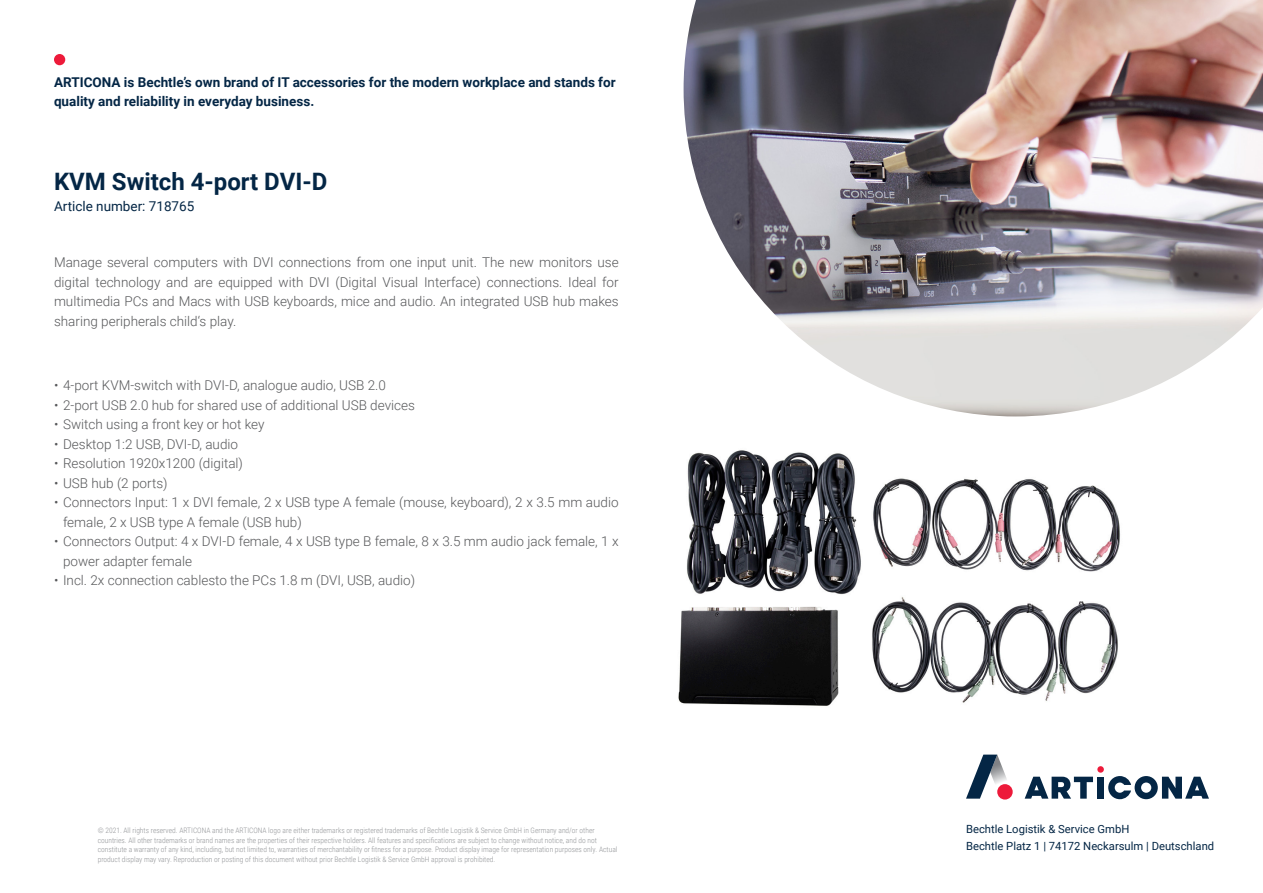
<style>
.page{position:relative;width:1263px;height:893px;background:#fff}
.page>*{position:absolute;margin:0;border:0;box-sizing:border-box;transform-origin:0 0}
.t1{font:700 24px "Roboto";color:#042645}
.t2{font:300 13.5px/19.5px "Roboto";color:#57585a}
.t3{font:700 13.5px/19.5px "Roboto";color:#042645}
.t4{font:13.5px "Roboto";color:#042645}
.t5{font:11.25px/16.5px "Roboto";color:#042645}
.t6{font:300 7.5px/9.8px "Roboto Condensed";color:#939598}
</style>
<div class="page">
<img style="left:678px;top:450px;width:442px;height:256px">
<div style="left:54px;top:54px;width:11px;height:11px;background:#ed1a3a;border-radius:50%"></div>
<div style="left:1097px;top:766px;width:7px;height:7px;background:#ed1a3a;border-radius:50%"></div>
<svg style="left:1025px;top:777px;width:68px;height:22px"></svg>
<div style="left:1097px;top:777px;width:7px;height:22px;background:#042645"></div>
<svg style="left:1108px;top:776px;width:101px;height:23px"></svg>
<svg style="left:966px;top:755px;width:47px;height:44px"></svg>
<div style="left:997px;top:784px;width:16px;height:15px;background:#ed1a3a;border-radius:50%"></div>
<img style="left:684px;top:0;width:579px;height:416px">
<p class="t3" style="left:54px;top:72px;width:563px">ARTICONA is Bechtle’s own brand of IT accessories for the modern workplace and stands for quality and reliability in everyday business.</p>
<h1 class="t1" style="left:54px;top:165px;width:275px">KVM Switch 4-port DVI-D</h1>
<p class="t4" style="left:54px;top:197px;width:142px">Article number: 718765</p>
<p class="t2" style="left:54px;top:252px;width:566px;text-align:justify">Manage several computers with DVI connections from one input unit. The new monitors use digital technology and are equipped with DVI (Digital Visual Interface) connections. Ideal for multimedia PCs and Macs with USB keyboards, mice and audio. An integrated USB hub makes sharing peripherals child‘s play.</p>
<p class="t2" style="left:54px;top:375px;width:333px">• 4-port KVM-switch with DVI-D, analogue audio, USB 2.0</p>
<p class="t2" style="left:54px;top:395px;width:362px">• 2-port USB 2.0 hub for shared use of additional USB devices</p>
<p class="t2" style="left:54px;top:414px;width:212px">• Switch using a front key or hot key</p>
<p class="t2" style="left:54px;top:434px;width:186px">• Desktop 1:2 USB, DVI-D, audio</p>
<p class="t2" style="left:54px;top:453px;width:191px">• Resolution 1920x1200 (digital)</p>
<p class="t2" style="left:54px;top:473px;width:115px">• USB hub (2 ports)</p>
<p class="t2" style="left:63px;top:492px;width:557px;text-indent:-9px">• Connectors Input: 1 x DVI female, 2 x USB type A female (mouse, keyboard), 2 x 3.5 mm audio female, 2 x USB type A female (USB hub)</p>
<p class="t2" style="left:63px;top:531px;width:557px;text-indent:-9px">• Connectors Output: 4 x DVI-D female, 4 x USB type B female, 8 x 3.5 mm audio jack female, 1 x power adapter female</p>
<p class="t2" style="left:54px;top:570px;width:363px">• Incl. 2x connection cablesto the PCs 1.8 m (DVI, USB, audio)</p>
<p class="t6" style="left:98px;top:825px;width:521px">© 2021. All rights reserved. ARTICONA and the ARTICONA logo are either trademarks or registered trademarks of Bechtle Logistik &amp; Service GmbH in Germany and/or other countries. All other trademarks or brand names are the properties of their respective holders. All features and specifications are subject to change without notice, and do not constitute a warranty of any kind, including, but not limited to, warranties of merchantability or fitness for a purpose. Product display image for representation purposes only. Actual product display may vary. Reproduction or posting of this document without prior Bechtle Logistik &amp; Service GmbH approval is prohibited.</p>
<p class="t5" style="left:966px;top:821px;width:250px">Bechtle Logistik &amp; Service GmbH<br>Bechtle Platz 1 | 74172 Neckarsulm | Deutschland</p>
</div>
